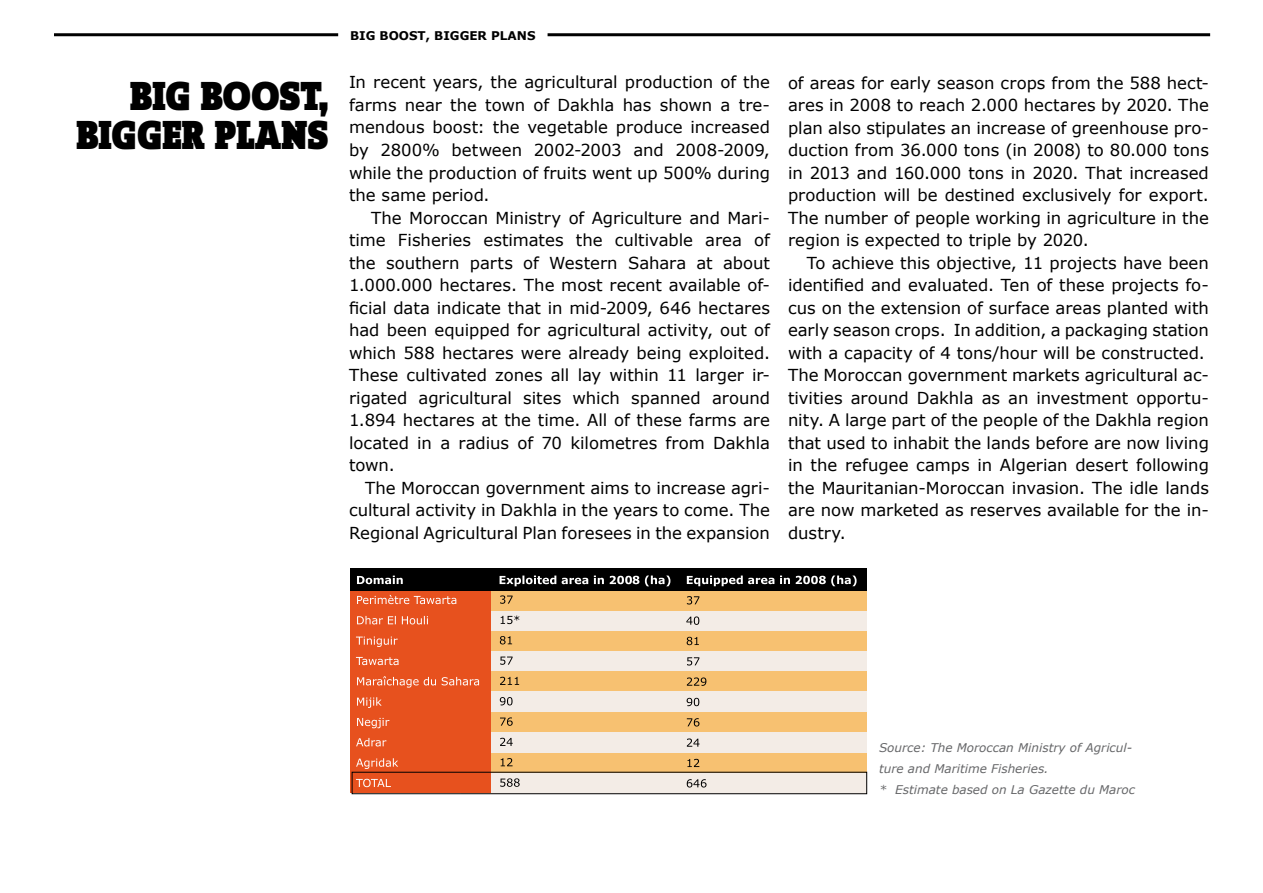
<style>
.page{position:relative;width:1263px;height:893px;background:#fff}
.page>*{position:absolute;margin:0;border:0;box-sizing:border-box;transform-origin:0 0}
.t1{font:39px/39px "Manual Extra Slab";color:#000;text-align:right}
.t2{font:16.5px/22.5px "Verdana";color:#000;text-align:justify}
.t3{font:italic 12px/21px "Verdana";color:#666769}
.t4{font:700 12px "Verdana";color:#000}
</style>
<div class="page">
<hr style="left:54px;top:33px;width:284px;height:3px;background:#000">
<hr style="left:548px;top:33px;width:662px;height:3px;background:#000">
<div style="left:462px;top:585px;width:405px;height:209px;background:#f3ece6"></div>
<div style="left:350px;top:568px;width:517px;height:24px;background:#000"></div>
<div style="left:472px;top:591px;width:395px;height:19px;background:#f7c171"></div>
<div style="left:472px;top:631px;width:395px;height:19px;background:#f7c171"></div>
<div style="left:472px;top:671px;width:395px;height:19px;background:#f7c171"></div>
<div style="left:472px;top:712px;width:395px;height:19px;background:#f7c171"></div>
<div style="left:472px;top:753px;width:395px;height:19px;background:#f7c171"></div>
<svg style="left:500px;top:778px;width:20px;height:9px"></svg>
<svg style="left:501px;top:758px;width:11px;height:8px"></svg>
<svg style="left:500px;top:738px;width:13px;height:8px"></svg>
<svg style="left:500px;top:717px;width:13px;height:9px"></svg>
<svg style="left:500px;top:697px;width:12px;height:8px"></svg>
<svg style="left:500px;top:677px;width:19px;height:8px"></svg>
<svg style="left:500px;top:657px;width:13px;height:8px"></svg>
<svg style="left:500px;top:636px;width:12px;height:8px"></svg>
<svg style="left:501px;top:615px;width:18px;height:9px"></svg>
<svg style="left:500px;top:595px;width:13px;height:9px"></svg>
<svg style="left:687px;top:779px;width:19px;height:8px"></svg>
<svg style="left:687px;top:759px;width:12px;height:8px"></svg>
<svg style="left:687px;top:738px;width:12px;height:9px"></svg>
<svg style="left:687px;top:718px;width:12px;height:8px"></svg>
<svg style="left:687px;top:698px;width:12px;height:8px"></svg>
<svg style="left:687px;top:677px;width:19px;height:9px"></svg>
<svg style="left:687px;top:657px;width:12px;height:8px"></svg>
<svg style="left:687px;top:637px;width:12px;height:8px"></svg>
<svg style="left:686px;top:616px;width:13px;height:9px"></svg>
<svg style="left:687px;top:596px;width:12px;height:8px"></svg>
<div style="left:351px;top:591px;width:140px;height:202px;background:#e7511e"></div>
<svg style="left:356px;top:779px;width:35px;height:8px"></svg>
<svg style="left:356px;top:758px;width:42px;height:11px"></svg>
<svg style="left:356px;top:738px;width:30px;height:8px"></svg>
<svg style="left:357px;top:718px;width:32px;height:10px"></svg>
<svg style="left:357px;top:697px;width:25px;height:11px"></svg>
<svg style="left:357px;top:676px;width:122px;height:12px"></svg>
<svg style="left:356px;top:657px;width:42px;height:8px"></svg>
<svg style="left:356px;top:636px;width:42px;height:11px"></svg>
<svg style="left:357px;top:616px;width:71px;height:8px"></svg>
<svg style="left:357px;top:595px;width:99px;height:9px"></svg>
<div style="left:352px;top:772px;width:515px;height:22px;border:1px solid #000"></div>
<svg style="left:357px;top:575px;width:500px;height:11px"></svg>
<h1 class="t1" style="left:76px;top:77px;width:254px">BIG BOOST,<br>BIGG ER PLANS</h1>
<p class="t4" style="left:350px;top:27px;width:187px">BIG BOOST, BIGGER PLANS</p>
<p class="t2" style="left:349px;top:71px;width:422px">In recent years, the agricultural production of the farms near the town of Dakhla has shown a tre&shy;mendous boost: the vegetable produce increased by 2800% between 2002-2003 and 2008-2009, while the production of fruits went up 500% during the same period.</p>
<p class="t2" style="left:349px;top:207px;width:422px;text-indent:22px">The Moroccan Ministry of Agriculture and Mari&shy;time Fisheries estimates the cultivable area of the southern parts of Western Sahara at about 1.000.000 hectares. The most recent available of&shy;ficial data indicate that in mid-2009, 646 hectares had been equipped for agricultural activity, out of which 588 hectares were already being exploited.<br>These cultivated zones all lay within 11 larger ir&shy;rigated agricultural sites which spanned around 1.894 hectares at the time. All of these farms are located in a radius of 70 kilometres from Dakhla town.</p>
<p class="t2" style="left:349px;top:477px;width:422px;text-indent:16px">The Moroccan government aims to increase agri&shy;cultural activity in Dakhla in the years to come. The Regional Agricultural Plan foresees in the expansion</p>
<p class="t2" style="left:788px;top:72px;width:422px">of areas for early season crops from the 588 hect&shy;ares in 2008 to reach 2.000 hectares by 2020. The plan also stipulates an increase of greenhouse pro&shy;duction from 36.000 tons (in 2008) to 80.000 tons in 2013 and 160.000 tons in 2020. That increased production will be destined exclusively for export.<br>The number of people working in agriculture in the region is expected to triple by 2020.</p>
<p class="t2" style="left:788px;top:252px;width:422px;text-align:left;text-indent:19px">To achieve this objective, 11 projects have been identified and evaluated. Ten of these projects fo&shy;cus on the extension of surface areas planted with early season crops. In addition, a packaging station with a capacity of 4 tons/hour will be constructed.<br>The Moroccan government markets agricultural ac&shy;tivities around Dakhla as an investment opportu&shy;nity. A large part of the people of the Dakhla region that used to inhabit the lands before are now living in the refugee camps in Algerian desert following the Mauritanian-Moroccan invasion. The idle lands are now marketed as reserves available for the in&shy;dustry.</p>
<p class="t3" style="left:879px;top:737px;width:258px">Source: The Moroccan Ministry of Agricul&shy;ture and Maritime Fisheries.<br>* Estimate based on La Gazette du Maroc</p>
</div>
